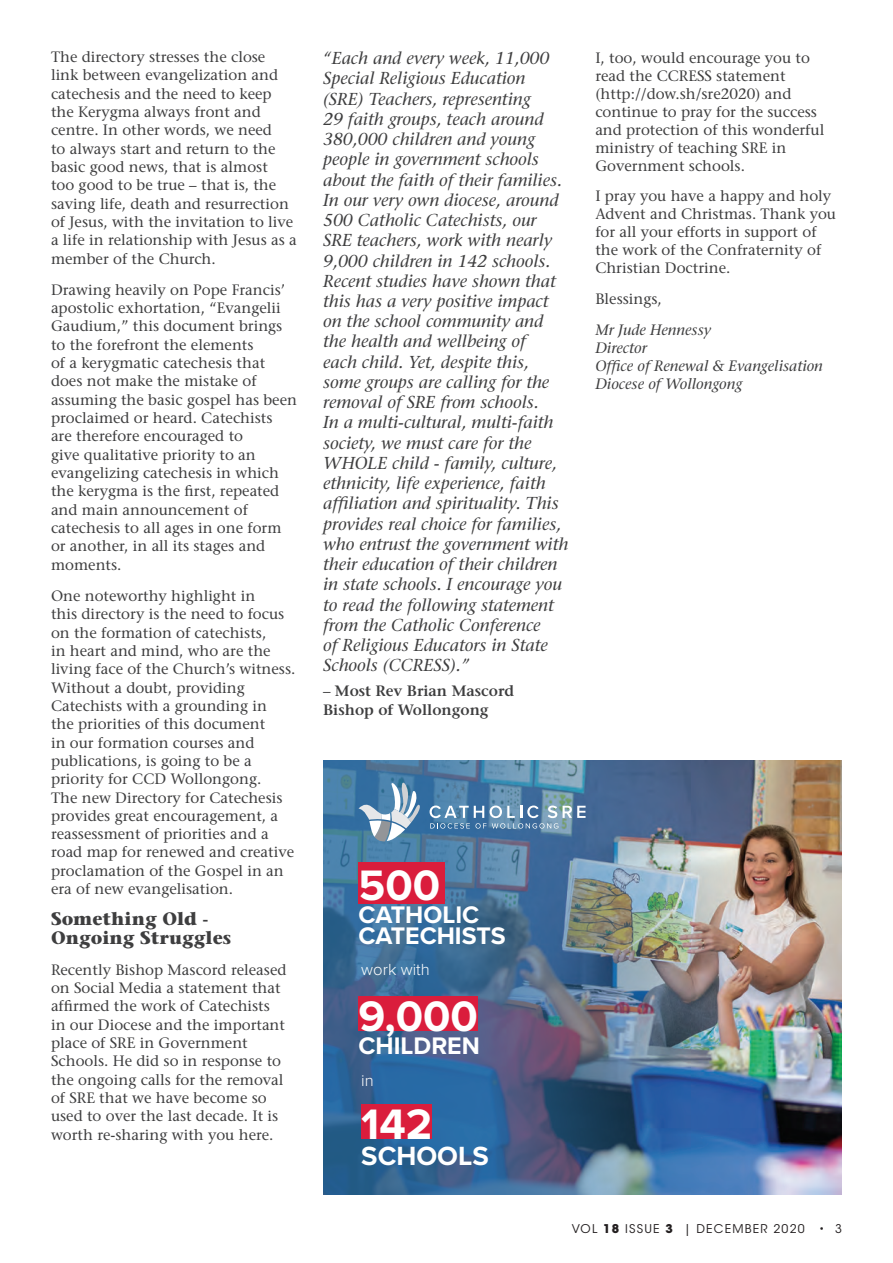
<style>
.page{position:relative;width:893px;height:1263px;background:#fff}
.page>*{position:absolute;margin:0;border:0;box-sizing:border-box;transform-origin:0 0}
.t1{font:700 44.1px "Proxima Nova";color:#fff}
.t2{font:700 27.3px "Proxima Nova";color:#fff}
.t3{font:700 24.9px/21.6px "Proxima Nova";color:#fff}
.t4{font:700 18px/18.3px "Stone Serif Std";color:#3e3e3f}
.t5{font:italic 500 17.25px/20.2px "Stone Serif Std";color:#3e3e3f}
.t6{font:300 16.65px "Proxima Nova";color:#fff}
.t7{font:500 15px/18.3px "Stone Serif Std";color:#3e3e3f}
.t8{font:italic 500 15px/18px "Stone Serif Std";color:#3e3e3f}
.t9{font:600 15px/18.8px "Stone Serif Std";color:#3e3e3f}
.t10{font:12px "ITC Avant Garde Std";letter-spacing:.1em;color:#231f20}
.s1{font-weight:500}
.s2{font-weight:700}
</style>
<div class="page">
<img style="left:323px;top:760px;width:519px;height:434px">
<div style="left:358px;top:862px;width:87px;height:41px;background:#da1d3c"></div>
<div style="left:358px;top:996px;width:120px;height:35px;background:#da1d3c"></div>
<div style="left:361px;top:1104px;width:71px;height:35px;background:#da1d3c"></div>
<svg style="left:358px;top:782px;width:62px;height:60px;background:#799eba"></svg>
<svg style="left:430px;top:805px;width:156px;height:23px;background:#779bb9"></svg>
<p class="t7" style="left:51px;top:48px;width:247px">The directory stresses the close<br>link between evangelization and catechesis and the need to keep the Kerygma always front and centre. In other words, we need<br>to always start and return to the basic good news, that is almost<br>too good to be true – that is, the saving life, death and resurrection of Jesus, with the invitation to live a life in relationship with Jesus as a member of the Church.</p>
<p class="t7" style="left:51px;top:280px;width:247px">Drawing heavily on Pope Francis’ apostolic exhortation, “Evangelii<br>Gaudium,” this document brings to the forefront the elements<br>of a kerygmatic catechesis that does not make the mistake of assuming the basic gospel has been proclaimed or heard. Catechists are therefore encouraged to<br>give qualitative priority to an evangelizing catechesis in which the kerygma is the first, repeated and main announcement of catechesis to all ages in one form or another, in all its stages and moments.</p>
<p class="t7" style="left:51px;top:586px;width:246px">One noteworthy highlight in<br>this directory is the need to focus on the formation of catechists,<br>in heart and mind, who are the living face of the Church’s witness.<br>Without a doubt, providing<br>Catechists with a grounding in<br>the priorities of this document<br>in our formation courses and publications, is going to be a priority for CCD Wollongong.<br>The new Directory for Catechesis provides great encouragement, a reassessment of priorities and a road map for renewed and creative proclamation of the Gospel in an era of new evangelisation.</p>
<p class="t4" style="left:51px;top:910px;width:181px">Something Old -<br>Ongoing Struggles</p>
<p class="t7" style="left:51px;top:960px;width:237px">Recently Bishop Mascord released on Social Media a statement that affirmed the work of Catechists in our Diocese and the important place of SRE in Government<br>Schools. He did so in response to the ongoing calls for the removal of SRE that we have become so used to over the last decade. It is worth re-sharing with you here.</p>
<p class="t5" style="left:323px;top:48px;width:247px">“Each and every week, 11,000<br>Special Religious Education (SRE) Teachers, representing<br>29 faith groups, teach around<br>380,000 children and young people in government schools about the faith of their families.<br>In our very own diocese, around<br>500 Catholic Catechists, our<br>SRE teachers, work with nearly<br>9,000 children in 142 schools.<br>Recent studies have shown that this has a very positive impact on the school community and the health and wellbeing of<br>each child. Yet, despite this, some groups are calling for the removal of SRE from schools.<br>In a multi-cultural, multi-faith society, we must care for the<br>WHOLE child - family, culture, ethnicity, life experience, faith affiliation and spirituality. This provides real choice for families, who entrust the government with their education of their children in state schools. I encourage you to read the following statement from the Catholic Conference<br>of Religious Educators in State<br>Schools (CCRESS).”</p>
<p class="t9" style="left:323px;top:681px;width:192px"><span class="s1">–</span> Most Rev Brian Mascord<br>Bishop of Wollongong</p>
<p class="t7" style="left:595px;top:48px;width:230px">I, too, would encourage you to read the CCRESS statement (http://dow.sh/sre2020) and continue to pray for the success and protection of this wonderful ministry of teaching SRE in<br>Government schools.</p>
<p class="t7" style="left:595px;top:187px;width:242px">I pray you have a happy and holy<br>Advent and Christmas. Thank you for all your efforts in support of the work of the Confraternity of<br>Christian Doctrine.</p>
<p class="t7" style="left:595px;top:290px;width:68px">Blessings,</p>
<p class="t8" style="left:595px;top:321px;width:229px">Mr Jude Hennessy<br>Director<br>Office of Renewal &amp; Evangelisation<br>Diocese of Wollongong</p>
<h1 class="t1" style="left:358px;top:852px;width:83px">500</h1>
<h3 class="t3" style="left:358px;top:903px;width:149px">CATHOLIC<br>CATECHISTS</h3>
<p class="t6" style="left:361px;top:957px;width:70px">work with</p>
<h1 class="t1" style="left:358px;top:983px;width:121px">9,000</h1>
<h3 class="t3" style="left:358px;top:1035px;width:123px">CHILDREN</h3>
<p class="t6" style="left:361px;top:1067px;width:14px">in</p>
<h1 class="t1" style="left:361px;top:1092px;width:72px">142</h1>
<h2 class="t2" style="left:361px;top:1135px;width:129px">SCHOOLS</h2>
<p class="t10" style="left:572px;top:1222px;width:272px">VOL <span class="s2">18</span> ISSUE <span class="s2">3</span> | DECEMBER 2020 • 3</p>
</div>
